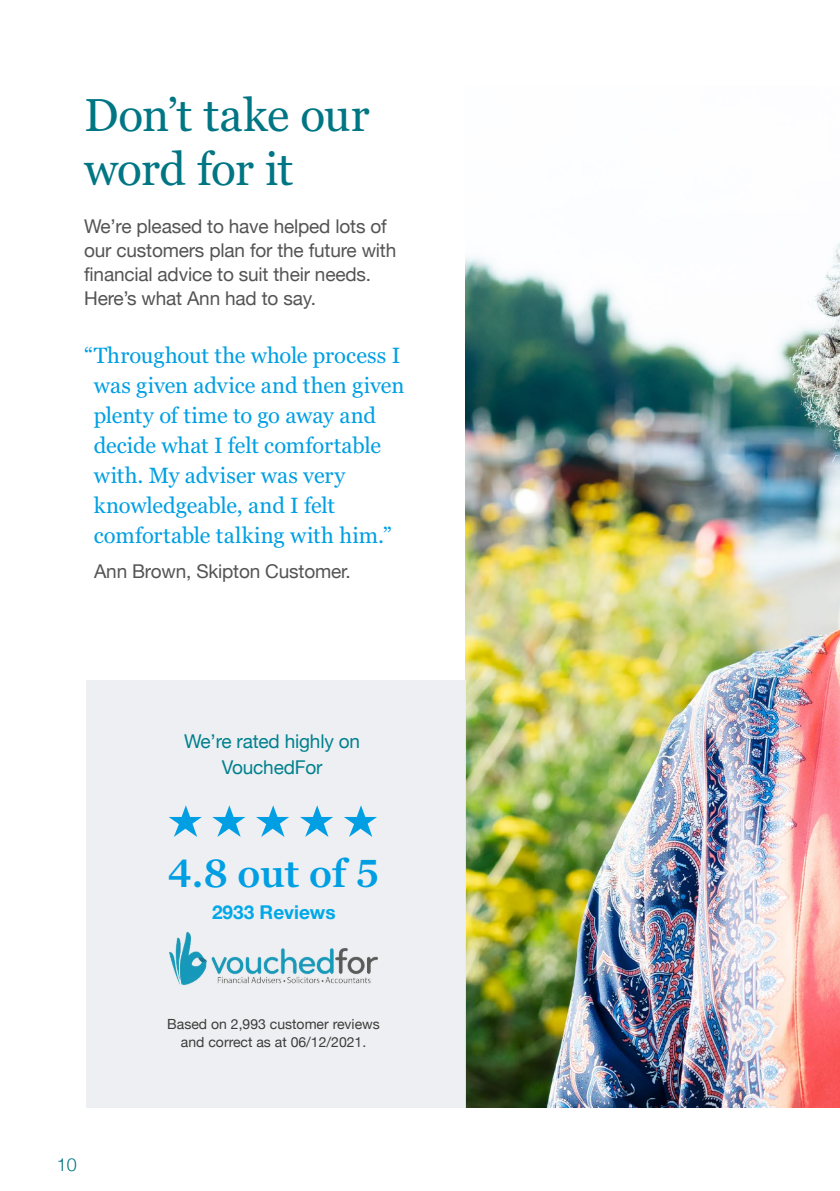
<style>
.page{position:relative;width:840px;height:1191px;background:#fff}
.page>*{position:absolute;margin:0;border:0;box-sizing:border-box;transform-origin:0 0}
.t1{font:46px/54px "Georgia Pro";letter-spacing:-.015em;color:#007684}
.t2{font:600 39px "Georgia Pro";color:#009fe3}
.t3{font:22px/30px "Georgia Pro";letter-spacing:-.005em;color:#009fe3}
.t4{font:19px/24px "Helvetica Neue";letter-spacing:-.01em;color:#555454}
.t5{font:19px/26px "Helvetica Neue";letter-spacing:-.01em;color:#00808e;text-align:center}
.t6{font:700 19px "Helvetica Neue";color:#00a8e7}
.t7{font:300 18px "Helvetica Neue";color:#007481}
.t8{font:14px/18px "Helvetica Neue";color:#3c3c3b;text-align:center}
</style>
<div class="page">
<img style="left:465px;top:243px;width:374px;height:864px">
<div style="left:86px;top:680px;width:379px;height:427px;background:#eceef1"></div>
<img style="left:170px;top:931px;width:207px;height:54px">
<svg style="left:169px;top:805px;width:33px;height:32px"></svg>
<svg style="left:256px;top:805px;width:33px;height:32px"></svg>
<svg style="left:212px;top:805px;width:33px;height:32px"></svg>
<svg style="left:300px;top:805px;width:33px;height:32px"></svg>
<svg style="left:344px;top:805px;width:33px;height:32px"></svg>
<h1 class="t1" style="left:84px;top:90px;width:287px">Don’t take our word for it</h1>
<p class="t4" style="left:84px;top:215px;width:313px">We’re pleased to have helped lots of our customers plan for the future with financial advice to suit their needs.<br>Here’s what Ann had to say.</p>
<p class="t3" style="left:94px;top:341px;width:312px;text-indent:-10px">“Throughout the whole process I was given advice and then given plenty of time to go away and decide what I felt comfortable with. My adviser was very knowledgeable, and I felt comfortable talking with him.”</p>
<p class="t4" style="left:94px;top:560px;width:258px">Ann Brown, Skipton Customer.</p>
<p class="t5" style="left:184px;top:729px;width:177px">We’re rated highly on<br>VouchedFor</p>
<h2 class="t2" style="left:168px;top:851px;width:213px">4.8 out of 5</h2>
<p class="t6" style="left:212px;top:897px;width:125px">2933 Reviews</p>
<p class="t7" style="left:57px;top:1150px;width:22px">10</p>
<p class="t8" style="left:167px;top:1015px;width:214px">Based on 2,993 customer reviews and correct as at 06/12/2021.</p>
</div>
